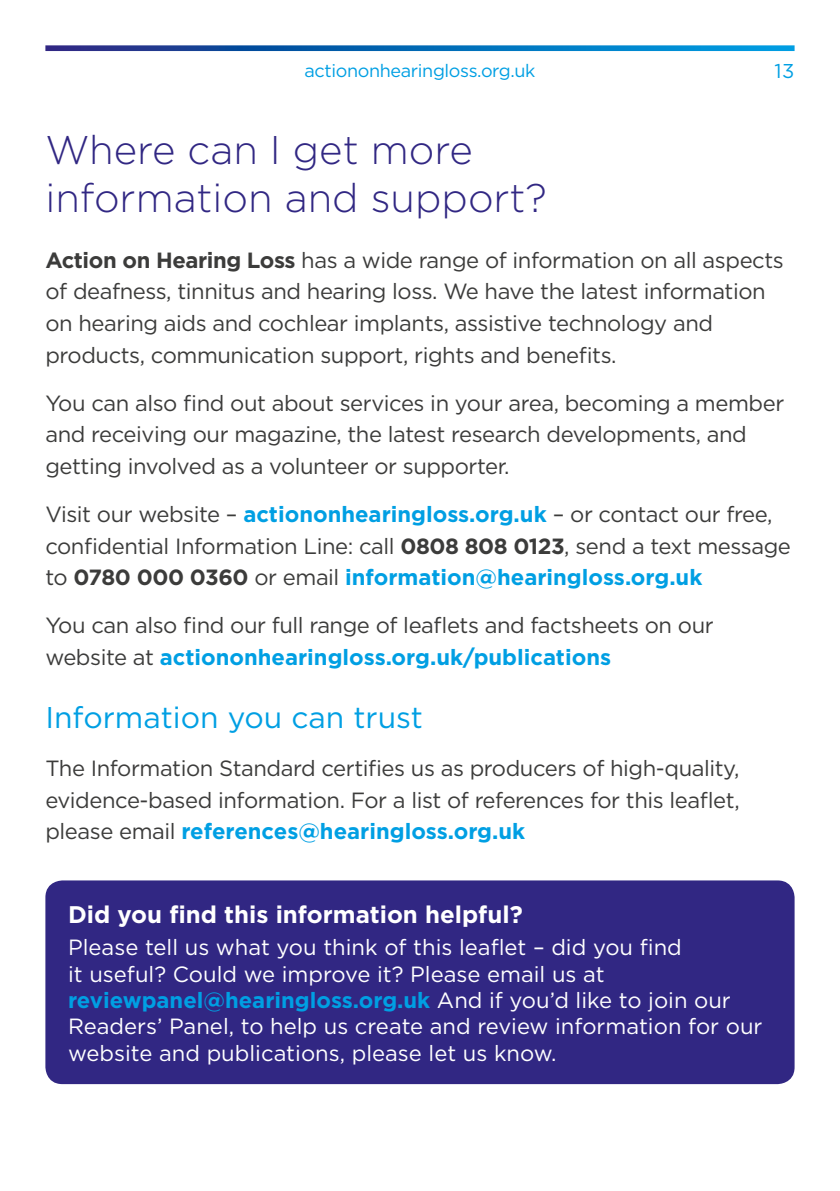
<style>
.page{position:relative;width:840px;height:1191px;background:#fff}
.page>*{position:absolute;margin:0;border:0;box-sizing:border-box;transform-origin:0 0}
.t1{font:300 40px/48px "Gotham";color:#312783}
.t2{font:30px "Gotham";color:#009fe3}
.t3{font:700 24px "Gotham";color:#fff}
.t4{font:22px/31.8px "Gotham";letter-spacing:-.02em;color:#3c3c3b}
.t5{font:22px/26.4px "Gotham";color:#fff}
.t6{font:20px "Gotham";color:#009fe3}
.t7{font:18px "Gotham";letter-spacing:-.02em;color:#009fe3}
.s1{font-weight:700}
.s2{font-weight:700;color:#009fe3}
</style>
<div class="page">
<svg style="left:45px;top:45px;width:749px;height:6px;background:#176fb7"></svg>
<div style="left:45px;top:880px;width:749px;height:204px;background:#312783;border-radius:17px"></div>
<p class="t7" style="left:304px;top:59px;width:232px">actiononhearingloss.org.uk</p>
<p class="t6" style="left:773px;top:58px;width:22px">13</p>
<h1 class="t1" style="left:45px;top:125px;width:503px">Where can I get more information and support?</h1>
<p class="t4" style="left:45px;top:243px;width:739px"><span class="s1">Action on Hearing Loss</span> has a wide range of information on all aspects of deafness, tinnitus and hearing loss. We have the latest information on hearing aids and cochlear implants, assistive technology and products, communication support, rights and benefits.</p>
<p class="t4" style="left:45px;top:386px;width:740px">You can also find out about services in your area, becoming a member and receiving our magazine, the latest research developments, and getting involved as a volunteer or supporter.</p>
<p class="t4" style="left:45px;top:497px;width:746px">Visit our website – <span class="s2">actiononhearingloss.org.uk</span> – or contact our free, confidential Information Line: call <span class="s1">0808 808 0123</span>, send a text message to <span class="s1">0780 000 0360</span> or email <span class="s2">information@hearingloss.org.uk</span></p>
<p class="t4" style="left:45px;top:609px;width:669px">You can also find our full range of leaflets and factsheets on our website at <span class="s2">actiononhearingloss.org.uk/publications</span></p>
<h2 class="t2" style="left:45px;top:698px;width:379px">Information you can trust</h2>
<p class="t4" style="left:45px;top:751px;width:695px;text-align:justify">The Information Standard certifies us as producers of high-quality, evidence-based information. For a list of references for this leaflet, please email <span class="s2">references@hearingloss.org.uk</span></p>
<p class="t3" style="left:68px;top:898px;width:456px">Did you find this information helpful?</p>
<p class="t5" style="left:68px;top:933px;width:695px">Please tell us what you think of this leaflet – did you find<br>it useful? Could we improve it? Please email us at <span class="s2">reviewpanel@hearingloss.org.uk</span> And if you’d like to join our Readers’ Panel, to help us create and review information for our website and publications, please let us know.</p>
</div>
